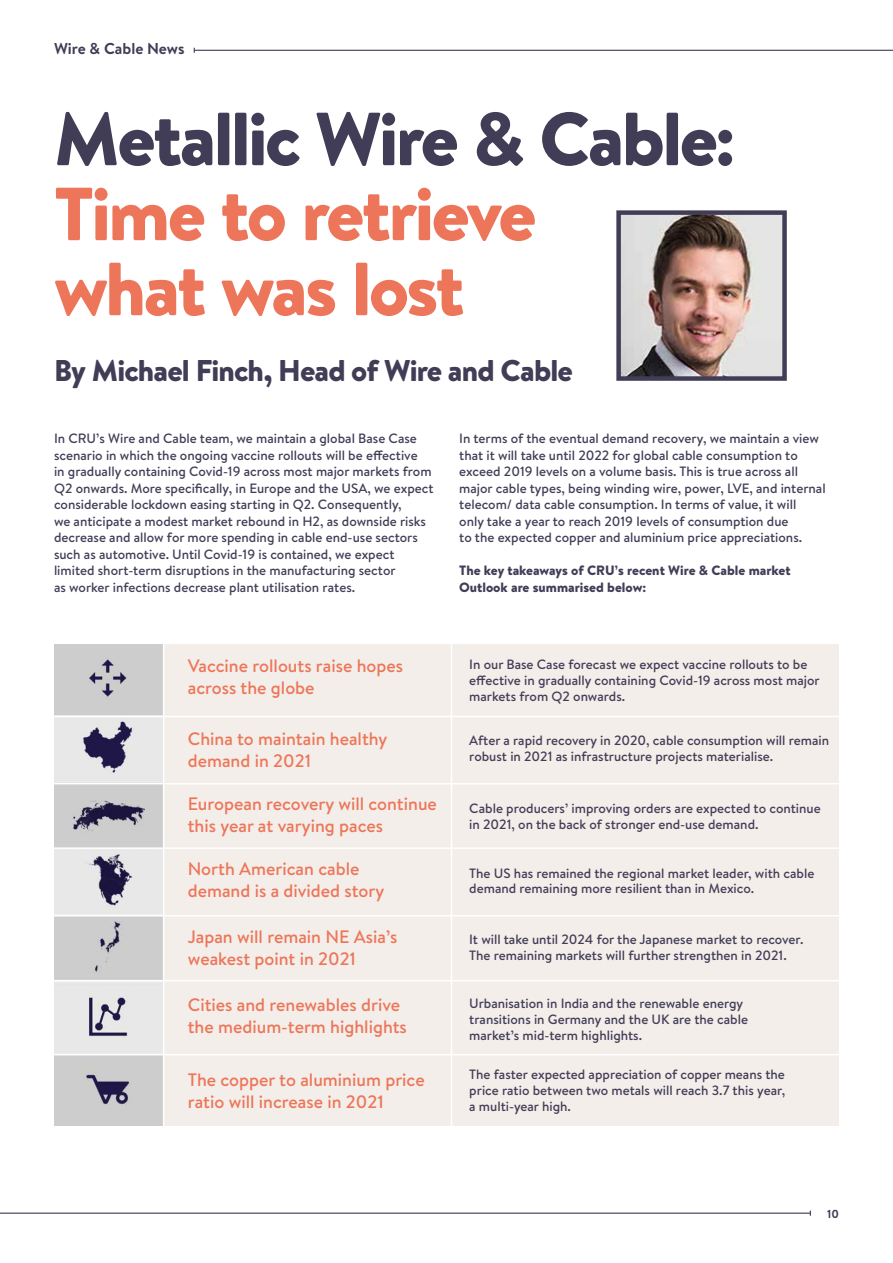
<style>
.page{position:relative;width:893px;height:1263px;background:#fff}
.page>*{position:absolute;margin:0;border:0;box-sizing:border-box;transform-origin:0 0}
.t1{font:900 75px/75px "Brandon Text";letter-spacing:-.04em;color:#ed7559}
.t2{font:900 75px "Brandon Text";letter-spacing:-.035em;color:#423d57}
.t3{font:900 30px "Brandon Text";letter-spacing:-.03em;color:#423d57}
.t4{font:500 18px/21.6px "Brandon Text";color:#ed7559}
.t5{font:500 18px/21.6px "Brandon Text";color:#ee7658}
.t6{font:700 15.75px "Brandon Text";color:#423d57}
.t7{font:500 13.5px/16.5px "Brandon Text";color:#423d57}
.t8{font:900 13.5px/16.5px "Brandon Text";color:#423d57}
.t9{font:700 12px "Brandon Grotesque";color:#403d57}
</style>
<div class="page">
<div style="left:54px;top:644px;width:785px;height:481px;background:#f3eee9"></div>
<img style="left:621px;top:215px;width:161px;height:161px">
<div style="left:616px;top:210px;width:171px;height:171px;border:4px solid #423d57"></div>
<img style="left:54px;top:644px;width:109px;height:481px">
<hr style="left:54px;top:716px;width:795px;height:1px;background:#fff">
<hr style="left:54px;top:783px;width:795px;height:1px;background:#fff">
<hr style="left:451px;top:631px;width:1px;height:512px;background:#fff">
<hr style="left:163px;top:631px;width:1px;height:512px;background:#fff">
<hr style="left:54px;top:847px;width:795px;height:2px;background:#fff">
<hr style="left:54px;top:915px;width:795px;height:1px;background:#fff">
<hr style="left:54px;top:980px;width:795px;height:1px;background:#fff">
<hr style="left:54px;top:1054px;width:795px;height:1px;background:#fff">
<hr style="left:194px;top:50px;width:699px;height:1px;background:#403d57">
<hr style="left:0;top:1212px;width:810px;height:2px;background:#3b385c">
<p class="t6" style="left:54px;top:38px;width:132px">Wire &amp; Cable News</p>
<h1 class="t2" style="left:54px;top:86px;width:683px">Metallic Wire &amp; Cable:</h1>
<h1 class="t1" style="left:54px;top:175px;width:484px">Time to retrieve what was lost</h1>
<h2 class="t3" style="left:54px;top:350px;width:520px">By Michael Finch, Head of Wire and Cable</h2>
<p class="t7" style="left:54px;top:430px;width:381px">In CRU’s Wire and Cable team, we maintain a global Base Case scenario in which the ongoing vaccine rollouts will be effective<br>in gradually containing Covid-19 across most major markets from Q2 onwards. More specifically, in Europe and the USA, we expect considerable lockdown easing starting in Q2. Consequently,<br>we anticipate a modest market rebound in H2, as downside risks decrease and allow for more spending in cable end-use sectors such as automotive. Until Covid-19 is contained, we expect limited short-term disruptions in the manufacturing sector<br>as worker infections decrease plant utilisation rates.</p>
<p class="t7" style="left:459px;top:430px;width:368px">In terms of the eventual demand recovery, we maintain a view that it will take until 2022 for global cable consumption to exceed 2019 levels on a volume basis. This is true across all major cable types, being winding wire, power, LVE, and internal telecom/ data cable consumption. In terms of value, it will<br>only take a year to reach 2019 levels of consumption due<br>to the expected copper and aluminium price appreciations.</p>
<p class="t8" style="left:459px;top:562px;width:333px">The key takeaways of CRU’s recent Wire &amp; Cable market<br>Outlook are summarised below:</p>
<h3 class="t4" style="left:188px;top:655px;width:217px">Vaccine rollouts raise hopes across the globe</h3>
<p class="t7" style="left:469px;top:656px;width:352px;line-height:15.8px">In our Base Case forecast we expect vaccine rollouts to be effective in gradually containing Covid-19 across most major markets from Q2 onwards.</p>
<p class="t7" style="left:469px;top:732px;width:361px;line-height:15.8px">After a rapid recovery in 2020, cable consumption will remain robust in 2021 as infrastructure projects materialise.</p>
<p class="t7" style="left:469px;top:800px;width:353px;line-height:15.8px">Cable producers’ improving orders are expected to continue in 2021, on the back of stronger end-use demand.</p>
<p class="t7" style="left:469px;top:865px;width:347px;line-height:15.8px">The US has remained the regional market leader, with cable demand remaining more resilient than in Mexico.</p>
<p class="t7" style="left:469px;top:931px;width:336px;line-height:15.8px">It will take until 2024 for the Japanese market to recover.<br>The remaining markets will further strengthen in 2021.</p>
<p class="t7" style="left:469px;top:995px;width:280px;line-height:15.8px">Urbanisation in India and the renewable energy transitions in Germany and the UK are the cable market’s mid-term highlights.</p>
<p class="t7" style="left:469px;top:1066px;width:317px;line-height:15.8px;text-align:justify">The faster expected appreciation of copper means the price ratio between two metals will reach 3.7 this year, a multi-year high.</p>
<h3 class="t5" style="left:188px;top:728px;width:201px">China to maintain healthy demand in 2021</h3>
<h3 class="t4" style="left:188px;top:792px;width:251px">European recovery will continue this year at varying paces</h3>
<h3 class="t4" style="left:188px;top:858px;width:198px">North American cable demand is a divided story</h3>
<h3 class="t4" style="left:188px;top:926px;width:211px">Japan will remain NE Asia’s weakest point in 2021</h3>
<h3 class="t4" style="left:188px;top:994px;width:221px">Cities and renewables drive the medium-term highlights</h3>
<h3 class="t4" style="left:188px;top:1069px;width:238px">The copper to aluminium price ratio will increase in 2021</h3>
<p class="t9" style="left:827px;top:1205px;width:13px">10</p>
</div>
